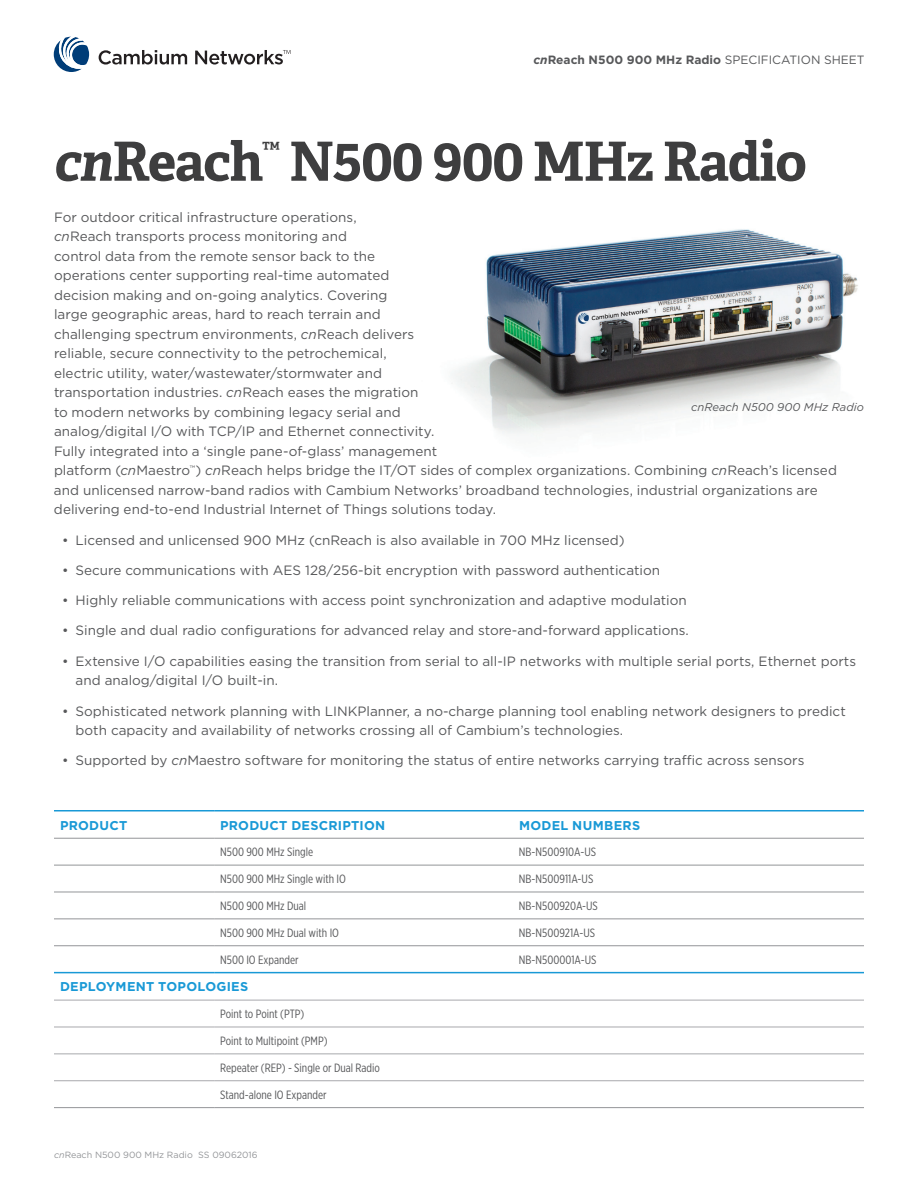
<style>
.page{position:relative;width:918px;height:1188px;background:#fff}
.page>*{position:absolute;margin:0;border:0;box-sizing:border-box;transform-origin:0 0}
.t1{font:700 54px "Adelle";letter-spacing:-.02em;color:#3e3e3f}
.t2{font:700 21px "Adelle";color:#3e3e3f}
.t3{font:13.5px/19.5px "Gotham";color:#57585a}
.t4{font:700 12.75px "Gotham";letter-spacing:.02em;color:#1999d6}
.t5{font:12px "Gotham X Narrow";color:#57585a}
.t6{font:700 12px "Gotham";color:#57585a}
.t7{font:italic 11.25px "Gotham";color:#57585a}
.t8{font:9px "Gotham";color:#939598}
.s1{font-style:italic}
.s2{font-weight:400}
</style>
<div class="page">
<img style="left:451px;top:229px;width:407px;height:207px">
<svg style="left:99px;top:50px;width:88px;height:15px"></svg>
<svg style="left:195px;top:50px;width:95px;height:15px"></svg>
<svg style="left:54px;top:37px;width:35px;height:35px"></svg>
<hr style="left:54px;top:810px;width:160px;height:2px;background:#1999d6">
<hr style="left:214px;top:810px;width:299px;height:2px;background:#1999d6">
<hr style="left:513px;top:810px;width:351px;height:2px;background:#1999d6">
<hr style="left:54px;top:838px;width:160px;height:1px;background:#939598">
<hr style="left:214px;top:838px;width:299px;height:1px;background:#939598">
<hr style="left:513px;top:838px;width:351px;height:1px;background:#939598">
<hr style="left:54px;top:865px;width:160px;height:1px;background:#939598">
<hr style="left:214px;top:865px;width:299px;height:1px;background:#939598">
<hr style="left:513px;top:865px;width:351px;height:1px;background:#939598">
<hr style="left:54px;top:892px;width:160px;height:1px;background:#939598">
<hr style="left:214px;top:892px;width:299px;height:1px;background:#939598">
<hr style="left:513px;top:892px;width:351px;height:1px;background:#939598">
<hr style="left:54px;top:919px;width:160px;height:1px;background:#939598">
<hr style="left:214px;top:919px;width:299px;height:1px;background:#939598">
<hr style="left:513px;top:919px;width:351px;height:1px;background:#939598">
<hr style="left:54px;top:945px;width:160px;height:1px;background:#939598">
<hr style="left:214px;top:945px;width:299px;height:1px;background:#939598">
<hr style="left:513px;top:945px;width:351px;height:1px;background:#939598">
<hr style="left:54px;top:972px;width:160px;height:1px;background:#1999d6">
<hr style="left:214px;top:972px;width:299px;height:1px;background:#1999d6">
<hr style="left:513px;top:972px;width:351px;height:1px;background:#1999d6">
<hr style="left:54px;top:1107px;width:160px;height:1px;background:#939598">
<hr style="left:214px;top:1107px;width:299px;height:1px;background:#939598">
<hr style="left:513px;top:1107px;width:351px;height:1px;background:#939598">
<hr style="left:54px;top:1000px;width:160px;height:1px;background:#a8a9ad">
<hr style="left:214px;top:1000px;width:299px;height:1px;background:#a8a9ad">
<hr style="left:513px;top:1000px;width:351px;height:1px;background:#a8a9ad">
<hr style="left:54px;top:1027px;width:160px;height:1px;background:#a8a9ad">
<hr style="left:214px;top:1027px;width:299px;height:1px;background:#a8a9ad">
<hr style="left:513px;top:1027px;width:351px;height:1px;background:#a8a9ad">
<hr style="left:54px;top:1054px;width:160px;height:1px;background:#a8a9ad">
<hr style="left:214px;top:1054px;width:299px;height:1px;background:#a8a9ad">
<hr style="left:513px;top:1054px;width:351px;height:1px;background:#a8a9ad">
<hr style="left:54px;top:1080px;width:160px;height:1px;background:#a8a9ad">
<hr style="left:214px;top:1080px;width:299px;height:1px;background:#a8a9ad">
<hr style="left:513px;top:1080px;width:351px;height:1px;background:#a8a9ad">
<p class="t6" style="left:534px;top:52px;width:333px"><span class="s1">cn</span>Reach N500 900 MHz Radio <span class="s2">SPECIFICATION SHEET</span></p>
<h1 class="t1" style="left:54px;top:127px;width:211px"><span class="s1">cn</span>Reach</h1>
<h2 class="t2" style="left:262px;top:136px;width:19px">™</h2>
<h1 class="t1" style="left:289px;top:127px;width:519px">N500 900 MHz Radio</h1>
<p class="t3" style="left:54px;top:207px;width:784px">For outdoor critical infrastructure operations,<br><span class="s1">cn</span>Reach transports process monitoring and<br>control data from the remote sensor back to the<br>operations center supporting real-time automated<br>decision making and on-going analytics. Covering<br>large geographic areas, hard to reach terrain and<br>challenging spectrum environments, <span class="s1">cn</span>Reach delivers<br>reliable, secure connectivity to the petrochemical,<br>electric utility, water/wastewater/stormwater and<br>transportation industries. <span class="s1">cn</span>Reach eases the migration<br>to modern networks by combining legacy serial and<br>analog/digital I/O with TCP/IP and Ethernet connectivity.<br>Fully integrated into a ‘single pane-of-glass’ management<br>platform (<span class="s1">cn</span>Maestro<sup>™</sup>) <span class="s1">cn</span>Reach helps bridge the IT/OT sides of complex organizations. Combining <span class="s1">cn</span>Reach’s licensed and unlicensed narrow-band radios with Cambium Networks’ broadband technologies, industrial organizations are delivering end-to-end Industrial Internet of Things solutions today.</p>
<p class="t3" style="left:62px;top:530px;width:564px">• Licensed and unlicensed 900 MHz (cnReach is also available in 700 MHz licensed)</p>
<p class="t3" style="left:62px;top:560px;width:600px">• Secure communications with AES 128/256-bit encryption with password authentication</p>
<p class="t3" style="left:62px;top:590px;width:626px">• Highly reliable communications with access point synchronization and adaptive modulation</p>
<p class="t3" style="left:62px;top:621px;width:628px">• Single and dual radio configurations for advanced relay and store-and-forward applications.</p>
<p class="t3" style="left:76px;top:651px;width:782px;text-indent:-14px">• Extensive I/O capabilities easing the transition from serial to all-IP networks with multiple serial ports, Ethernet ports and analog/digital I/O built-in.</p>
<p class="t3" style="left:76px;top:701px;width:772px;text-indent:-14px">• Sophisticated network planning with LINKPlanner, a no-charge planning tool enabling network designers to predict both capacity and availability of networks crossing all of Cambium’s technologies.</p>
<p class="t3" style="left:62px;top:751px;width:744px">• Supported by <span class="s1">cn</span>Maestro software for monitoring the status of entire networks carrying traffic across sensors</p>
<p class="t7" style="left:691px;top:400px;width:174px">cnReach N500 900 MHz Radio</p>
<p class="t4" style="left:60px;top:817px;width:69px">PRODUCT</p>
<p class="t4" style="left:220px;top:817px;width:167px">PRODUCT DESCRIPTION</p>
<p class="t4" style="left:519px;top:817px;width:123px">MODEL NUMBERS</p>
<p class="t5" style="left:220px;top:845px;width:94px">N500 900 MHz Single</p>
<p class="t5" style="left:519px;top:845px;width:79px">NB-N500910A-US</p>
<p class="t5" style="left:220px;top:872px;width:127px">N500 900 MHz Single with IO</p>
<p class="t5" style="left:519px;top:872px;width:76px">NB-N500911A-US</p>
<p class="t5" style="left:220px;top:899px;width:88px">N500 900 MHz Dual</p>
<p class="t5" style="left:519px;top:899px;width:80px">NB-N500920A-US</p>
<p class="t5" style="left:220px;top:926px;width:120px">N500 900 MHz Dual with IO</p>
<p class="t5" style="left:519px;top:926px;width:78px">NB-N500921A-US</p>
<p class="t5" style="left:220px;top:953px;width:80px">N500 IO Expander</p>
<p class="t5" style="left:519px;top:953px;width:79px">NB-N500001A-US</p>
<p class="t4" style="left:60px;top:979px;width:190px">DEPLOYMENT TOPOLOGIES</p>
<p class="t5" style="left:220px;top:1007px;width:86px">Point to Point (PTP)</p>
<p class="t5" style="left:220px;top:1034px;width:109px">Point to Multipoint (PMP)</p>
<p class="t5" style="left:220px;top:1061px;width:161px">Repeater (REP) - Single or Dual Radio</p>
<p class="t5" style="left:220px;top:1088px;width:108px">Stand-alone IO Expander</p>
<p class="t8" style="left:54px;top:1150px;width:205px"><span class="s1">cn</span>Reach N500 900 MHz Radio SS 09062016</p>
</div>
